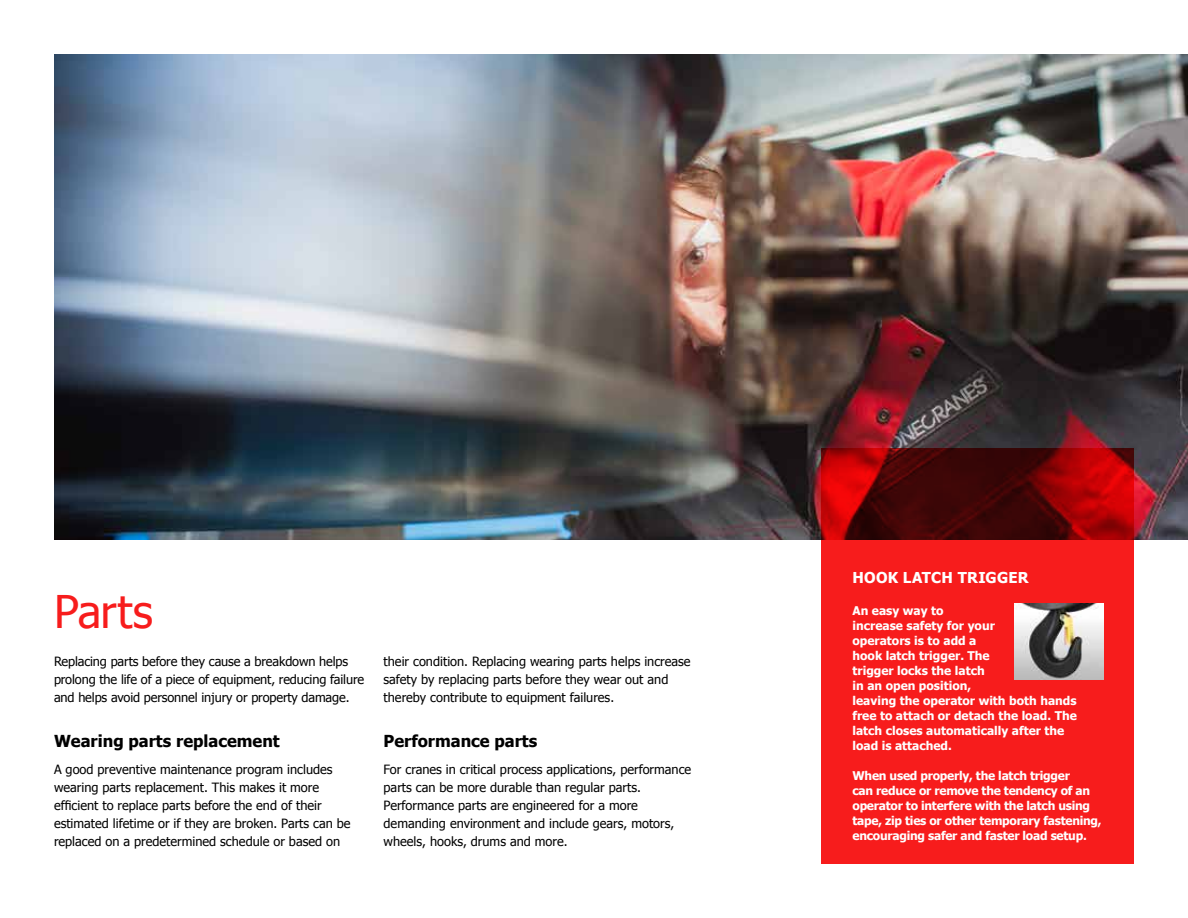
<style>
.page{position:relative;width:1188px;height:918px;background:#fff}
.page>*{position:absolute;margin:0;border:0;box-sizing:border-box;transform-origin:0 0}
.t1{font:45px "Tahoma";letter-spacing:-.005em;color:#f71c1c}
.t2{font:700 16.5px "Tahoma";color:#000}
.t3{font:700 15px "Tahoma";letter-spacing:.015em;color:#fff}
.t4{font:12.75px/18px "Tahoma";color:#000}
.t5{font:700 12px/15px "Tahoma";color:#fff}
.t6{font:700 12px/15px "Tahoma";letter-spacing:-.02em;color:#fff}
</style>
<div class="page">
<img style="left:54px;top:54px;width:1134px;height:486px">
<svg style="left:822px;top:449px;width:312px;height:415px;background:#d71617"></svg>
<img style="left:1015px;top:603px;width:88px;height:77px">
<h1 class="t1" style="left:54px;top:582px;width:100px">Parts</h1>
<p class="t4" style="left:54px;top:652px;width:312px">Replacing parts before they cause a breakdown helps prolong the life of a piece of equipment, reducing failure and helps avoid personnel injury or property damage.</p>
<p class="t2" style="left:54px;top:730px;width:227px">Wearing parts replacement</p>
<p class="t4" style="left:54px;top:760px;width:298px">A good preventive maintenance program includes wearing parts replacement. This makes it more efficient to replace parts before the end of their estimated lifetime or if they are broken. Parts can be replaced on a predetermined schedule or based on</p>
<p class="t4" style="left:384px;top:652px;width:308px">their condition. Replacing wearing parts helps increase safety by replacing parts before they wear out and thereby contribute to equipment failures.</p>
<p class="t2" style="left:384px;top:730px;width:155px">Performance parts</p>
<p class="t4" style="left:384px;top:760px;width:309px">For cranes in critical process applications, performance parts can be more durable than regular parts.<br>Performance parts are engineered for a more demanding environment and include gears, motors, wheels, hooks, drums and more.</p>
<p class="t3" style="left:853px;top:567px;width:178px">HOOK LATCH TRIGGER</p>
<p class="t5" style="left:853px;top:602px;width:226px">An easy way to<br>increase safety for your<br>operators is to add a<br>hook latch trigger. The<br>trigger locks the latch<br>in an open position,<br>leaving the operator with both hands free to attach or detach the load. The latch closes automatically after the load is attached.</p>
<p class="t6" style="left:853px;top:767px;width:251px">When used properly, the latch trigger<br>can reduce or remove the tendency of an operator to interfere with the latch using tape, zip ties or other temporary fastening, encouraging safer and faster load setup.</p>
</div>
